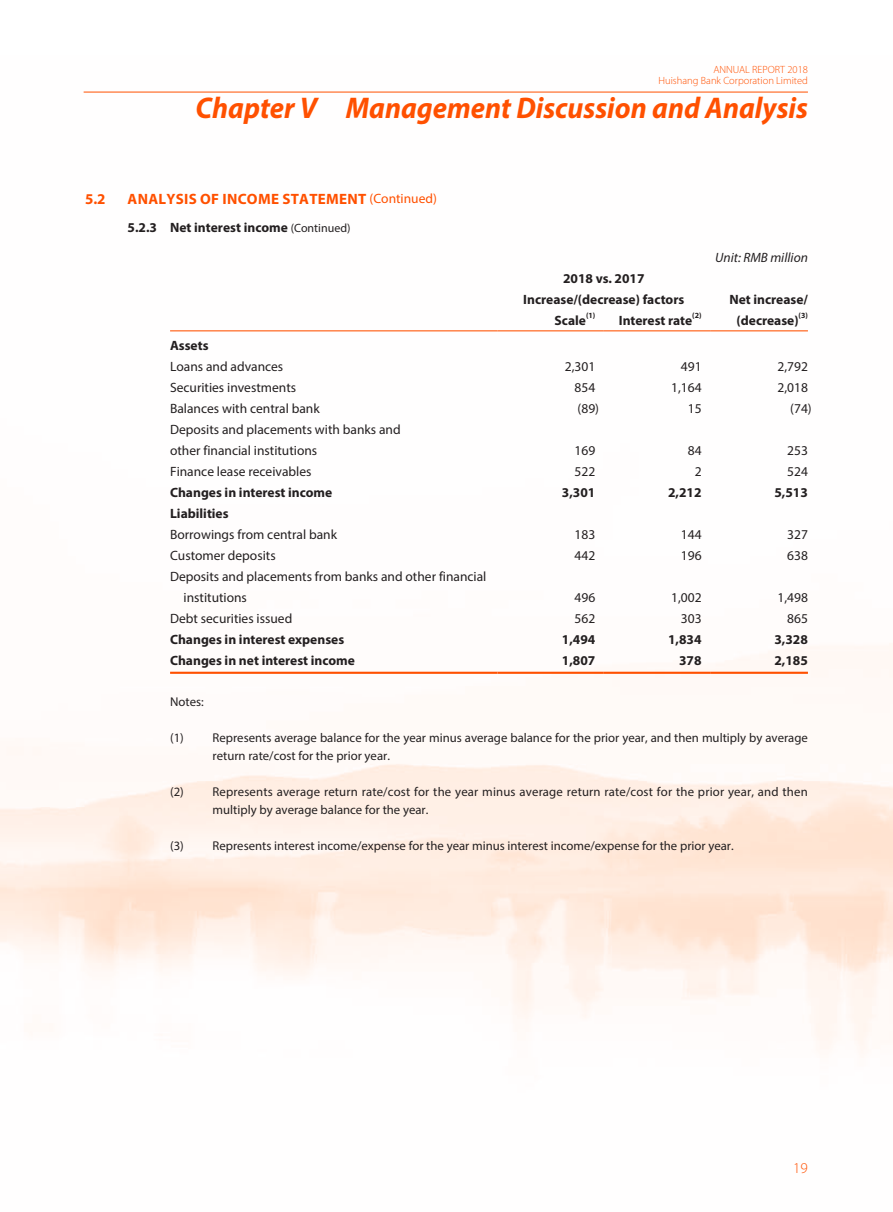
<style>
.page{position:relative;width:893px;height:1212px;background:#fff}
.page>*{position:absolute;margin:0;border:0;box-sizing:border-box;transform-origin:0 0}
.t1{font:italic 700 30px "Myriad Pro";color:#ff5000;scale:.95 1}
.t2{font:700 15px "Myriad Pro";letter-spacing:.02em;color:#ff5000}
.t3{font:300 15px "Myriad Pro";color:#ff5000}
.t4{font:13.5px/21px "Myriad Pro";color:#231f20}
.t5{font:700 13.5px/21px "Myriad Pro";color:#231f20;text-align:center}
.t6{font:italic 13.5px "Myriad Pro";color:#231f20}
.t7{font:12.75px/18px "Myriad Pro";color:#231f20}
.t8{font:300 10.5px "Myriad Pro";color:#ff5000}
.t9{font:700 7.8px "Myriad Pro";color:#231f20}
.s1{font-weight:400;font-size:13.5px}
.s2{font-weight:400;font-size:12px}
</style>
<div class="page">
<hr style="left:84px;top:92px;width:724px;height:1px;background:#ff5000">
<hr style="left:170px;top:330px;width:327px;height:1px;background:#ff5000">
<hr style="left:497px;top:330px;width:107px;height:1px;background:#ff5000">
<hr style="left:604px;top:330px;width:106px;height:1px;background:#ff5000">
<hr style="left:710px;top:330px;width:98px;height:1px;background:#ff5000">
<hr style="left:170px;top:672px;width:327px;height:2px;background:#ff5000">
<hr style="left:497px;top:672px;width:107px;height:2px;background:#ff5000">
<hr style="left:604px;top:672px;width:106px;height:2px;background:#ff5000">
<hr style="left:710px;top:672px;width:98px;height:2px;background:#ff5000">
<p class="t8" style="left:713px;top:63px;width:96px">ANNUAL Report 2018</p>
<p class="t8" style="left:659px;top:75px;width:151px">Huishang Bank Corporation Limited</p>
<h1 class="t1" style="left:195px;top:89px;width:646px">Chapter V Management Discussion and Analysis</h1>
<p class="t2" style="left:85px;top:189px;width:22px">5.2</p>
<p class="t2" style="left:128px;top:189px;width:311px">ANALYSIS OF INCOME STATEMENT <span class="s1">(Continued)</span></p>
<p class="t5" style="left:128px;top:217px;width:224px">5.2.3 Net interest income <span class="s2">(Continued)</span></p>
<p class="t5" style="left:523px;top:267px;width:163px">2018 vs. 2017<br>Increase/(decrease) factors</p>
<p class="t5" style="left:554px;top:309px;width:33px">Scale</p>
<p class="t9" style="left:586px;top:311px;width:11px">(1)</p>
<p class="t5" style="left:619px;top:309px;width:75px">Interest rate</p>
<p class="t9" style="left:692px;top:311px;width:11px">(2)</p>
<p class="t6" style="left:715px;top:249px;width:94px">Unit: RMB million</p>
<p class="t5" style="left:729px;top:288px;width:80px">Net increase/ (decrease)</p>
<p class="t9" style="left:799px;top:311px;width:11px">(3)</p>
<p class="t5" style="left:170px;top:335px;width:40px">Assets</p>
<p class="t4" style="left:170px;top:356px;width:115px">Loans and advances</p>
<p class="t4" style="left:565px;top:356px;width:32px">2,301</p>
<p class="t4" style="left:681px;top:356px;width:22px">491</p>
<p class="t4" style="left:777px;top:356px;width:32px">2,792</p>
<p class="t4" style="left:170px;top:377px;width:128px">Securities investments</p>
<p class="t4" style="left:574px;top:377px;width:22px">854</p>
<p class="t4" style="left:671px;top:377px;width:32px">1,164</p>
<p class="t4" style="left:777px;top:377px;width:32px">2,018</p>
<p class="t4" style="left:170px;top:398px;width:151px">Balances with central bank</p>
<p class="t4" style="left:578px;top:398px;width:23px">(89)</p>
<p class="t4" style="left:688px;top:398px;width:15px">15</p>
<p class="t4" style="left:790px;top:398px;width:23px">(74)</p>
<p class="t4" style="left:170px;top:419px;width:232px">Deposits and placements with banks and other financial institutions</p>
<p class="t4" style="left:574px;top:440px;width:22px">169</p>
<p class="t4" style="left:688px;top:440px;width:15px">84</p>
<p class="t4" style="left:787px;top:440px;width:22px">253</p>
<p class="t4" style="left:170px;top:461px;width:143px">Finance lease receivables</p>
<p class="t4" style="left:574px;top:461px;width:22px">522</p>
<p class="t4" style="left:695px;top:461px;width:8px">2</p>
<p class="t4" style="left:787px;top:461px;width:22px">524</p>
<p class="t5" style="left:170px;top:482px;width:164px">Changes in interest income</p>
<p class="t5" style="left:562px;top:482px;width:35px">3,301</p>
<p class="t5" style="left:668px;top:482px;width:35px">2,212</p>
<p class="t5" style="left:774px;top:482px;width:35px">5,513</p>
<p class="t5" style="left:170px;top:503px;width:60px">Liabilities</p>
<p class="t4" style="left:170px;top:524px;width:168px">Borrowings from central bank</p>
<p class="t4" style="left:574px;top:524px;width:22px">183</p>
<p class="t4" style="left:681px;top:524px;width:22px">144</p>
<p class="t4" style="left:787px;top:524px;width:22px">327</p>
<p class="t4" style="left:170px;top:545px;width:107px">Customer deposits</p>
<p class="t4" style="left:574px;top:545px;width:22px">442</p>
<p class="t4" style="left:681px;top:545px;width:22px">196</p>
<p class="t4" style="left:787px;top:545px;width:22px">638</p>
<p class="t4" style="left:184px;top:566px;width:304px;text-indent:-14px">Deposits and placements from banks and other financial institutions</p>
<p class="t4" style="left:574px;top:587px;width:22px">496</p>
<p class="t4" style="left:671px;top:587px;width:32px">1,002</p>
<p class="t4" style="left:777px;top:587px;width:32px">1,498</p>
<p class="t4" style="left:170px;top:608px;width:124px">Debt securities issued</p>
<p class="t4" style="left:574px;top:608px;width:22px">562</p>
<p class="t4" style="left:681px;top:608px;width:22px">303</p>
<p class="t4" style="left:787px;top:608px;width:22px">865</p>
<p class="t5" style="left:170px;top:629px;width:176px">Changes in interest expenses</p>
<p class="t5" style="left:562px;top:629px;width:35px">1,494</p>
<p class="t5" style="left:668px;top:629px;width:35px">1,834</p>
<p class="t5" style="left:774px;top:629px;width:35px">3,328</p>
<p class="t5" style="left:170px;top:650px;width:186px">Changes in net interest income</p>
<p class="t5" style="left:562px;top:650px;width:35px">1,807</p>
<p class="t5" style="left:679px;top:650px;width:24px">378</p>
<p class="t5" style="left:774px;top:650px;width:35px">2,185</p>
<p class="t7" style="left:170px;top:692px;width:35px">Notes:</p>
<p class="t7" style="left:213px;top:728px;width:597px;text-indent:-43px">(1) Represents average balance for the year minus average balance for the prior year, and then multiply by average return rate/cost for the prior year.</p>
<p class="t7" style="left:213px;top:782px;width:597px;text-indent:-43px">(2) Represents average return rate/cost for the year minus average return rate/cost for the prior year, and then multiply by average balance for the year.</p>
<p class="t7" style="left:170px;top:836px;width:565px">(3) Represents interest income/expense for the year minus interest income/expense for the prior year.</p>
<p class="t3" style="left:793px;top:1159px;width:16px">19</p>
</div>
